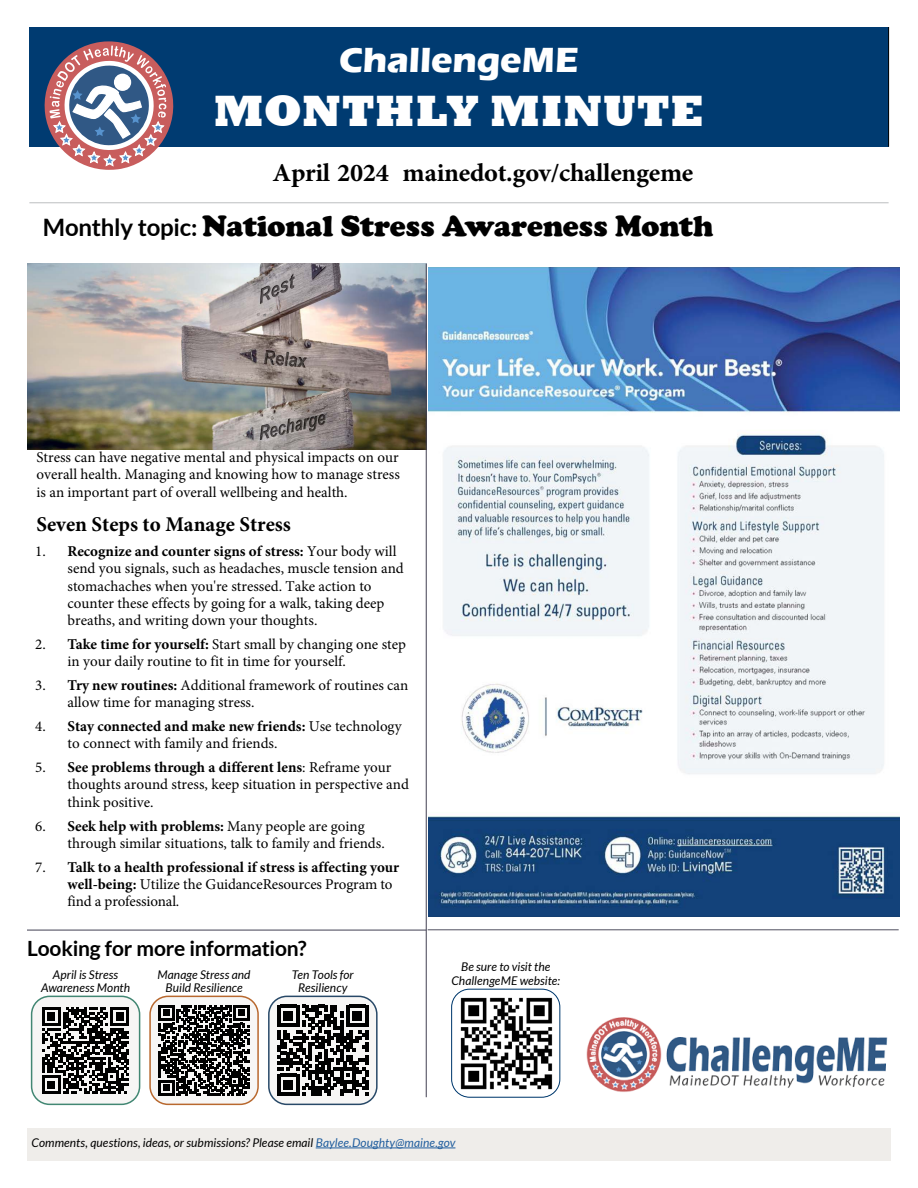
<style>
.page{position:relative;width:918px;height:1188px;background:#fff}
.page>*{position:absolute;margin:0;border:0;box-sizing:border-box;transform-origin:0 0}
.t1{font:800 45px "Rockwell";letter-spacing:.01em;color:#fff}
.t2{font:700 36px "Adobe Arabic";letter-spacing:-.005em;color:#000}
.t3{font:700 36px "Eras ITC";letter-spacing:-.005em;color:#fff}
.t4{font:900 30px "Cooper";letter-spacing:-.005em;color:#000}
.t5{font:700 21px "Lato";letter-spacing:-.01em;color:#000}
.t6{font:700 21px "Minion Pro";color:#000}
.t7{font:15px/17.2px "Minion Pro";color:#000}
.t8{font:700 15px/17.1px "Minion Pro";color:#000}
.t9{font:italic 12px/13.5px "Lato";letter-spacing:.005em;color:#000;text-align:center}
.s1{font-family:"Lato";font-weight:700;font-size:24px}
.s2{font-weight:700}
.s3{font-weight:400}
.s4{color:#215e9e}
</style>
<div class="page">
<div style="left:29px;top:27px;width:860px;height:120px;background:#003b71"></div>
<hr style="left:888px;top:27px;width:1px;height:120px;background:#000">
<hr style="left:29px;top:202px;width:860px;height:1px;background:#bcbec0">
<svg style="left:44px;top:42px;width:129px;height:128px"></svg>
<div style="left:27px;top:1128px;width:864px;height:33px;background:#efedea"></div>
<hr style="left:316px;top:1148px;width:139px;height:1px;background:#215e9e">
<img style="left:452px;top:989px;width:108px;height:108px">
<div style="left:451px;top:989px;width:109px;height:108px;border:1px solid #003b71;border-radius:18px"></div>
<hr style="left:27px;top:930px;width:399px;height:1px;background:#414052">
<img style="left:428px;top:267px;width:471px;height:649px">
<div style="left:32px;top:996px;width:108px;height:108px;background:#f7f6f5;border-radius:18px"></div>
<svg style="left:42px;top:1007px;width:87px;height:87px"></svg>
<div style="left:31px;top:996px;width:109px;height:109px;border:2px solid #428773;border-radius:18px"></div>
<div style="left:150px;top:996px;width:108px;height:108px;background:#f7f6f5;border-radius:18px"></div>
<svg style="left:159px;top:1005px;width:90px;height:91px"></svg>
<div style="left:149px;top:996px;width:110px;height:109px;border:2px solid #b8682e;border-radius:18px"></div>
<div style="left:269px;top:996px;width:108px;height:108px;background:#f7f6f5;border-radius:18px"></div>
<svg style="left:277px;top:1005px;width:91px;height:91px"></svg>
<div style="left:268px;top:996px;width:110px;height:109px;border:2px solid #284968;border-radius:18px"></div>
<img style="left:586px;top:1017px;width:302px;height:75px">
<img style="left:28px;top:264px;width:398px;height:186px">
<hr style="left:426px;top:264px;width:1px;height:833px;background:#414052">
<hr style="left:428px;top:930px;width:471px;height:1px;background:#414052">
<h2 class="t3" style="left:339px;top:40px;width:241px">ChallengeME</h2>
<h1 class="t1" style="left:214px;top:85px;width:492px">MONTHLY MINUTE</h1>
<h2 class="t2" style="left:273px;top:148px;width:422px">April 2024 mainedot.gov/challengeme</h2>
<h3 class="t4" style="left:43px;top:209px;width:672px"><span class="s1">Monthly topic:</span> National Stress Awareness Month</h3>
<p class="t7" style="left:36px;top:449px;width:365px;text-align:justify">Stress can have negative mental and physical impacts on our overall health. Managing and knowing how to manage stress is an important part of overall wellbeing and health.</p>
<h3 class="t6" style="left:36px;top:510px;width:256px">Seven Steps to Manage Stress</h3>
<p class="t7" style="left:68px;top:543px;width:338px;text-indent:-32px">1. <span class="s2">Recognize and counter signs of stress:</span> Your body will send you signals, such as headaches, muscle tension and stomachaches when you're stressed. Take action to counter these effects by going for a walk, taking deep breaths, and writing down your thoughts.</p>
<p class="t7" style="left:68px;top:636px;width:340px;text-indent:-32px">2. <span class="s2">Take time for yourself:</span> Start small by changing one step in your daily routine to fit in time for yourself.</p>
<p class="t7" style="left:68px;top:677px;width:342px;text-indent:-32px">3. <span class="s2">Try new routines:</span> Additional framework of routines can allow time for managing stress.</p>
<p class="t7" style="left:68px;top:718px;width:336px;text-indent:-32px">4. <span class="s2">Stay connected and make new friends:</span> Use technology to connect with family and friends.</p>
<p class="t7" style="left:68px;top:759px;width:343px;text-indent:-32px">5. <span class="s2">See problems through a different lens</span>: Reframe your thoughts around stress, keep situation in perspective and think positive.</p>
<p class="t7" style="left:68px;top:817px;width:319px;text-indent:-32px">6. <span class="s2">Seek help with problems:</span> Many people are going through similar situations, talk to family and friends.</p>
<p class="t8" style="left:68px;top:858px;width:333px;text-indent:-32px"><span class="s3">7.</span> Talk to a health professional if stress is affecting your well-being: <span class="s3">Utilize the GuidanceResources Program to find a professional.</span></p>
<h3 class="t5" style="left:27px;top:937px;width:281px">Looking for more information?</h3>
<p class="t9" style="left:41px;top:968px;width:91px">April is Stress<br>Awareness Month</p>
<p class="t9" style="left:158px;top:968px;width:95px">Manage Stress and<br>Build Resilience</p>
<p class="t9" style="left:292px;top:968px;width:64px">Ten Tools for<br>Resiliency</p>
<p class="t9" style="left:451px;top:960px;width:110px">Be sure to visit the<br>ChallengeME website:</p>
<p class="t9" style="left:32px;top:1136px;width:425px">Comments, questions, ideas, or submissions? Please email <span class="s4">Baylee.Doughty@maine.gov</span></p>
</div>
